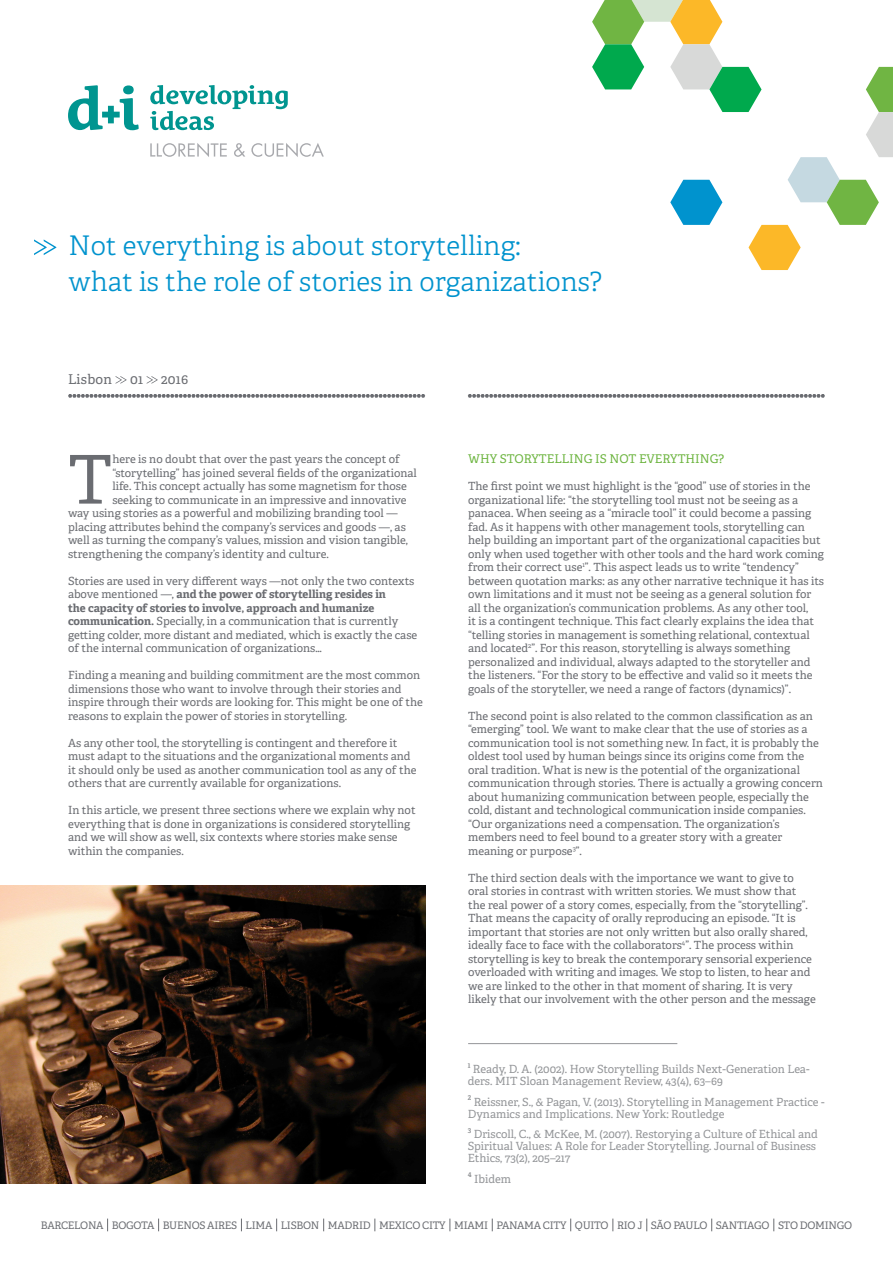
<style>
.page{position:relative;width:893px;height:1263px;background:#fff}
.page>*{position:absolute;margin:0;border:0;box-sizing:border-box;transform-origin:0 0}
.texto_corrido{font:67.2px "Adelle";color:#6a6c71}
.Título_del_artículo{font:300 27px "Adelle";color:#0093ce}
.Ciudad_y_fecha{font:13.5px "Adelle";letter-spacing:.015em;color:#6a6c71}
.texto_corrido-2{font:12px "Adelle";color:#6cb43f}
.texto_corrido-3{font:11.25px/13.5px "Adelle";color:#6a6c71}
.texto_corrido-4{font:11.25px/12px "Adelle";color:#939598}
.t1{font:10.35px "Adelle";letter-spacing:-.025em;color:#6a6c71}
.texto_corrido-5{font:700 6.6px "Adelle";color:#939598}
.s1{font-weight:700}
</style>
<div class="page">
<svg style="left:34px;top:239px;width:22px;height:16px"></svg>
<svg style="left:116px;top:376px;width:11px;height:8px"></svg>
<svg style="left:147px;top:376px;width:11px;height:8px"></svg>
<svg style="left:107px;top:1218px;width:1px;height:13px"></svg>
<svg style="left:158px;top:1218px;width:1px;height:13px"></svg>
<svg style="left:241px;top:1218px;width:1px;height:13px"></svg>
<svg style="left:276px;top:1218px;width:1px;height:13px"></svg>
<svg style="left:323px;top:1218px;width:1px;height:13px"></svg>
<svg style="left:374px;top:1218px;width:1px;height:13px"></svg>
<svg style="left:450px;top:1218px;width:1px;height:13px"></svg>
<svg style="left:492px;top:1218px;width:1px;height:13px"></svg>
<svg style="left:570px;top:1218px;width:1px;height:13px"></svg>
<svg style="left:612px;top:1218px;width:1px;height:13px"></svg>
<svg style="left:646px;top:1218px;width:1px;height:13px"></svg>
<svg style="left:711px;top:1218px;width:1px;height:13px"></svg>
<svg style="left:773px;top:1218px;width:1px;height:13px"></svg>
<svg style="left:68px;top:394px;width:357px;height:4px"></svg>
<svg style="left:468px;top:394px;width:357px;height:4px"></svg>
<svg style="left:592px;top:0;width:301px;height:270px"></svg>
<img style="left:0;top:885px;width:425px;height:298px">
<hr style="left:468px;top:1043px;width:209px;height:1px;background:#939598">
<svg style="left:68px;top:85px;width:71px;height:45px"></svg>
<svg style="left:150px;top:143px;width:174px;height:14px"></svg>
<svg style="left:150px;top:85px;width:138px;height:45px"></svg>
<p class="Título_del_artículo" style="left:68px;top:227px;width:454px">Not everything is about storytelling:</p>
<p class="Título_del_artículo" style="left:68px;top:263px;width:535px">what is the role of stories in organizations?</p>
<p class="Ciudad_y_fecha" style="left:68px;top:369px;width:45px">Lisbon</p>
<p class="Ciudad_y_fecha" style="left:130px;top:369px;width:14px">01</p>
<p class="Ciudad_y_fecha" style="left:161px;top:369px;width:28px">2016</p>
<p class="texto_corrido" style="left:68px;top:431px;width:46px">T</p>
<p class="texto_corrido-3" style="left:112px;top:452px;width:289px">here is no doubt that over the past years the concept of</p>
<p class="texto_corrido-3" style="left:112px;top:465px;width:306px">“storytelling” has joined several fields of the organizational</p>
<p class="texto_corrido-3" style="left:112px;top:479px;width:296px">life. This concept actually has some magnetism for those</p>
<p class="texto_corrido-3" style="left:112px;top:492px;width:296px">seeking to communicate in an impressive and innovative</p>
<p class="texto_corrido-3" style="left:68px;top:506px;width:331px">way using stories as a powerful and mobilizing branding tool —</p>
<p class="texto_corrido-3" style="left:68px;top:519px;width:339px">placing attributes behind the company’s services and goods —, as</p>
<p class="texto_corrido-3" style="left:68px;top:533px;width:341px">well as turning the company’s values, mission and vision tangible,</p>
<p class="texto_corrido-3" style="left:68px;top:546px;width:262px">strengthening the company’s identity and culture.</p>
<p class="texto_corrido-3" style="left:68px;top:573px;width:351px">Stories are used in very different ways —not only the two contexts above mentioned —, <span class="s1">and the power of storytelling resides in<br>the capacity of stories to involve, approach and humanize communication.</span> Specially, in a communication that is currently getting colder, more distant and mediated, which is exactly the case of the internal communication of organizations…</p>
<p class="texto_corrido-3" style="left:68px;top:668px;width:356px">Finding a meaning and building commitment are the most common dimensions those who want to involve through their stories and inspire through their words are looking for. This might be one of the reasons to explain the power of stories in storytelling.</p>
<p class="texto_corrido-3" style="left:68px;top:735px;width:350px">As any other tool, the storytelling is contingent and therefore it must adapt to the situations and the organizational moments and it should only be used as another communication tool as any of the others that are currently available for organizations.</p>
<p class="texto_corrido-3" style="left:68px;top:803px;width:349px">In this article, we present three sections where we explain why not everything that is done in organizations is considered storytelling and we will show as well, six contexts where stories make sense within the companies.</p>
<p class="texto_corrido-2" style="left:468px;top:450px;width:257px">WHY STORYTELLING IS NOT EVERYTHING?</p>
<p class="texto_corrido-3" style="left:468px;top:479px;width:357px">The first point we must highlight is the “good” use of stories in the organizational life: “the storytelling tool must not be seeing as a panacea. When seeing as a “miracle tool” it could become a passing fad. As it happens with other management tools, storytelling can help building an important part of the organizational capacities but only when used together with other tools and the hard work coming from their correct use<sup>1</sup>”. This aspect leads us to write “tendency” between quotation marks: as any other narrative technique it has its own limitations and it must not be seeing as a general solution for all the organization’s communication problems. As any other tool,<br>it is a contingent technique. This fact clearly explains the idea that “telling stories in management is something relational, contextual and located<sup>2</sup>”. For this reason, storytelling is always something personalized and individual, always adapted to the storyteller and the listeners. “For the story to be effective and valid so it meets the goals of the storyteller, we need a range of factors (dynamics)”.</p>
<p class="texto_corrido-3" style="left:468px;top:708px;width:356px">The second point is also related to the common classification as an “emerging” tool. We want to make clear that the use of stories as a communication tool is not something new. In fact, it is probably the oldest tool used by human beings since its origins come from the oral tradition. What is new is the potential of the organizational communication through stories. There is actually a growing concern about humanizing communication between people, especially the cold, distant and technological communication inside companies. “Our organizations need a compensation. The organization’s members need to feel bound to a greater story with a greater meaning or purpose<sup>3</sup>”.</p>
<p class="texto_corrido-3" style="left:468px;top:870px;width:349px">The third section deals with the importance we want to give to oral stories in contrast with written stories. We must show that the real power of a story comes, especially, from the “storytelling”.<br>That means the capacity of orally reproducing an episode. “It is important that stories are not only written but also orally shared, ideally face to face with the collaborators<sup>4</sup>”. The process within storytelling is key to break the contemporary sensorial experience overloaded with writing and images. We stop to listen, to hear and we are linked to the other in that moment of sharing. It is very likely that our involvement with the other person and the message</p>
<p class="texto_corrido-5" style="left:468px;top:1061px;width:4px">1</p>
<p class="texto_corrido-4" style="left:468px;top:1062px;width:343px;text-indent:5px">Ready, D. A. (2002). How Storytelling Builds Next-Generation Lea&shy;ders. MIT Sloan Management Review, 43(4), 63–69</p>
<p class="texto_corrido-5" style="left:468px;top:1093px;width:5px">2</p>
<p class="texto_corrido-4" style="left:468px;top:1095px;width:358px;text-indent:6px">Reissner, S., &amp; Pagan, V. (2013). Storytelling in Management Practice -<br>Dynamics and Implications. New York: Routledge</p>
<p class="texto_corrido-5" style="left:468px;top:1126px;width:5px">3</p>
<p class="texto_corrido-4" style="left:468px;top:1127px;width:352px;text-indent:6px">Driscoll, C., &amp; McKee, M. (2007). Restorying a Culture of Ethical and<br>Spiritual Values: A Role for Leader Storytelling. Journal of Business<br>Ethics, 73(2), 205–217</p>
<p class="texto_corrido-5" style="left:468px;top:1170px;width:5px">4</p>
<p class="texto_corrido-4" style="left:474px;top:1172px;width:38px">Ibidem</p>
<p class="t1" style="left:41px;top:1218px;width:813px">BARCELONA BOGOTA BUENOS AIRES LIMA LISBON MADRID MEXICO CITY MIAMI PANAMA CITY QUITO RIO J SÃO PAULO SANTIAGO STO DOMINGO</p>
</div>
